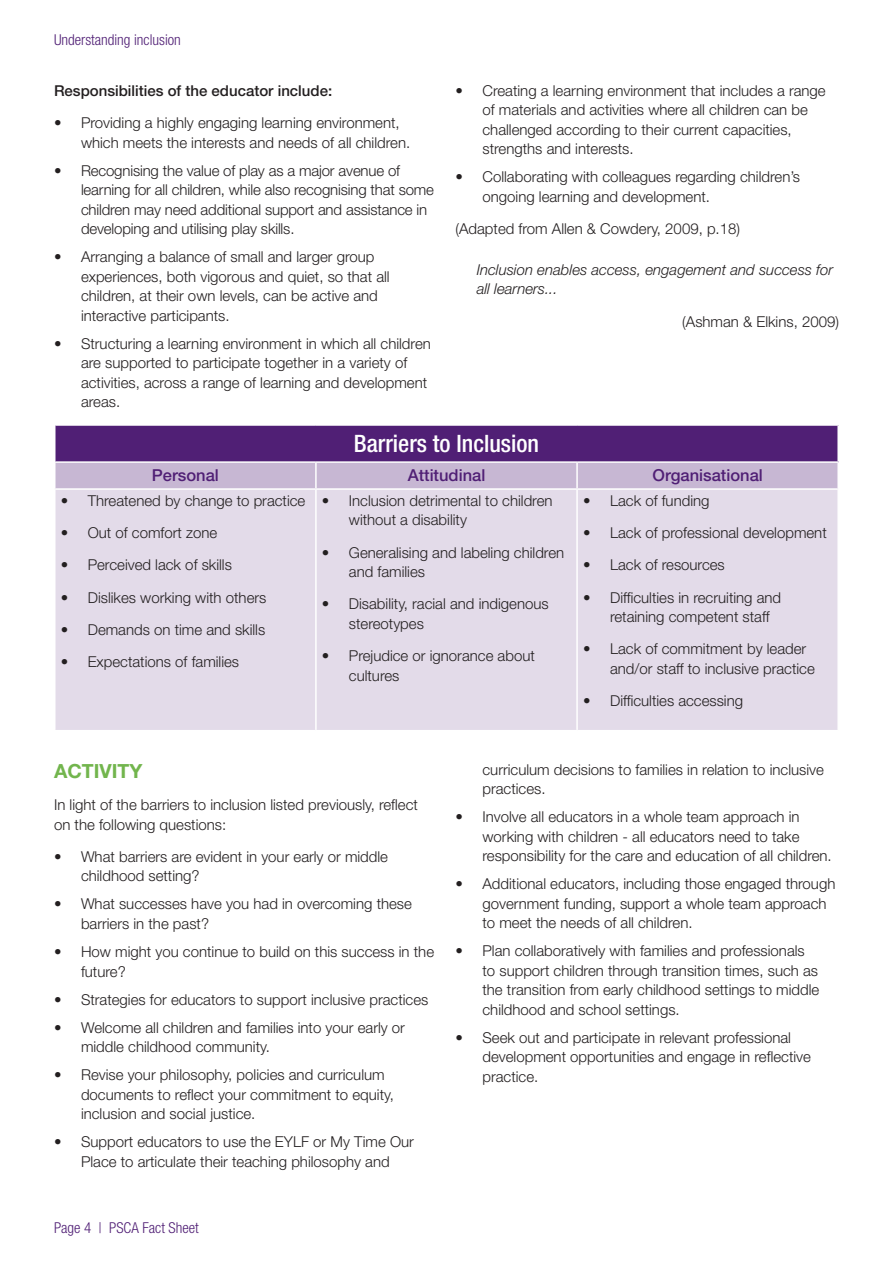
<style>
.page{position:relative;width:893px;height:1263px;background:#fff}
.page>*{position:absolute;margin:0;border:0;box-sizing:border-box;transform-origin:0 0}
.heading_1{font:500 condensed 24px "Helvetica Neue LT Std";color:#fff}
.quest{font:700 19.5px "Helvetica Neue LT Std";color:#72b54d}
.heading2{font:500 16.5px "Helvetica Neue LT Std";color:#501f75}
.bullets{font:300 15px/19.5px "Helvetica Neue LT Std";color:#231f20}
.t1{font:italic 300 15px/19.5px "Helvetica Neue LT Std";color:#231f20}
.t2{font:300 condensed 15px "Helvetica Neue LT Std";color:#501f75}
.t3{font:500 15px "Helvetica Neue LT Std";color:#231f20}
</style>
<div class="page">
<div style="left:55px;top:425px;width:783px;height:37px;background:#501f75"></div>
<div style="left:56px;top:463px;width:781px;height:25px;background:#c7b7d3"></div>
<div style="left:56px;top:490px;width:781px;height:240px;background:#e3dbe9"></div>
<hr style="left:54px;top:424px;width:262px;height:2px;background:#fff">
<hr style="left:54px;top:426px;width:2px;height:35px;background:#fff">
<hr style="left:316px;top:424px;width:261px;height:2px;background:#fff">
<hr style="left:577px;top:424px;width:262px;height:2px;background:#fff">
<hr style="left:837px;top:426px;width:2px;height:35px;background:#fff">
<hr style="left:54px;top:461px;width:262px;height:2px;background:#fff">
<hr style="left:316px;top:461px;width:261px;height:2px;background:#fff">
<hr style="left:315px;top:463px;width:2px;height:25px;background:#fff">
<hr style="left:577px;top:461px;width:262px;height:2px;background:#fff">
<hr style="left:576px;top:463px;width:2px;height:25px;background:#fff">
<hr style="left:315px;top:490px;width:2px;height:240px;background:#fff">
<hr style="left:576px;top:490px;width:2px;height:240px;background:#fff">
<p class="t2" style="left:54px;top:31px;width:128px">Understanding inclusion</p>
<p class="t3" style="left:54px;top:81px;width:280px">Responsibilities of the educator include:</p>
<p class="bullets" style="left:81px;top:113px;width:331px;text-indent:-27px">• Providing a highly engaging learning environment, which meets the interests and needs of all children.</p>
<p class="bullets" style="left:81px;top:160px;width:355px;text-indent:-27px">• Recognising the value of play as a major avenue of learning for all children, while also recognising that some children may need additional support and assistance in developing and utilising play skills.</p>
<p class="bullets" style="left:81px;top:247px;width:310px;text-indent:-27px">• Arranging a balance of small and larger group experiences, both vigorous and quiet, so that all children, at their own levels, can be active and interactive participants.</p>
<p class="bullets" style="left:81px;top:333px;width:351px;text-indent:-27px">• Structuring a learning environment in which all children are supported to participate together in a variety of activities, across a range of learning and development areas.</p>
<p class="bullets" style="left:482px;top:80px;width:345px;text-indent:-27px">• Creating a learning environment that includes a range of materials and activities where all children can be challenged according to their current capacities, strengths and interests.</p>
<p class="bullets" style="left:482px;top:167px;width:319px;text-indent:-27px">• Collaborating with colleagues regarding children’s ongoing learning and development.</p>
<p class="bullets" style="left:455px;top:219px;width:286px">(Adapted from Allen &amp; Cowdery, 2009, p.18)</p>
<p class="t1" style="left:477px;top:259px;width:358px">Inclusion enables access, engagement and success for all learners...</p>
<p class="bullets" style="left:682px;top:311px;width:158px">(Ashman &amp; Elkins, 2009)</p>
<p class="heading_1" style="left:354px;top:429px;width:187px">Barriers to Inclusion</p>
<p class="heading2" style="left:152px;top:466px;width:68px">Personal</p>
<p class="heading2" style="left:408px;top:466px;width:79px">Attitudinal</p>
<p class="heading2" style="left:652px;top:466px;width:112px">Organisational</p>
<p class="bullets" style="left:61px;top:490px;width:246px">• Threatened by change to practice</p>
<p class="bullets" style="left:61px;top:523px;width:158px">• Out of comfort zone</p>
<p class="bullets" style="left:61px;top:555px;width:173px">• Perceived lack of skills</p>
<p class="bullets" style="left:61px;top:587px;width:207px">• Dislikes working with others</p>
<p class="bullets" style="left:61px;top:619px;width:206px">• Demands on time and skills</p>
<p class="bullets" style="left:61px;top:652px;width:180px">• Expectations of families</p>
<p class="bullets" style="left:349px;top:490px;width:205px;text-indent:-27px">• Inclusion detrimental to children without a disability</p>
<p class="bullets" style="left:349px;top:542px;width:217px;text-indent:-27px">• Generalising and labeling children and families</p>
<p class="bullets" style="left:349px;top:594px;width:201px;text-indent:-27px">• Disability, racial and indigenous stereotypes</p>
<p class="bullets" style="left:349px;top:646px;width:187px;text-indent:-27px">• Prejudice or ignorance about cultures</p>
<p class="bullets" style="left:583px;top:490px;width:128px">• Lack of funding</p>
<p class="bullets" style="left:583px;top:523px;width:245px">• Lack of professional development</p>
<p class="bullets" style="left:583px;top:555px;width:143px">• Lack of resources</p>
<p class="bullets" style="left:610px;top:587px;width:173px;text-indent:-27px">• Difficulties in recruiting and retaining competent staff</p>
<p class="bullets" style="left:610px;top:639px;width:206px;text-indent:-27px">• Lack of commitment by leader and/or staff to inclusive practice</p>
<p class="bullets" style="left:583px;top:691px;width:162px">• Difficulties accessing</p>
<p class="quest" style="left:54px;top:759px;width:90px">ACTIVITY</p>
<p class="bullets" style="left:54px;top:795px;width:365px">In light of the barriers to inclusion listed previously, reflect on the following questions:</p>
<p class="bullets" style="left:81px;top:846px;width:309px;text-indent:-27px">• What barriers are evident in your early or middle childhood setting?</p>
<p class="bullets" style="left:81px;top:894px;width:332px;text-indent:-27px">• What successes have you had in overcoming these barriers in the past?</p>
<p class="bullets" style="left:81px;top:941px;width:355px;text-indent:-27px">• How might you continue to build on this success in the future?</p>
<p class="bullets" style="left:54px;top:989px;width:376px">• Strategies for educators to support inclusive practices</p>
<p class="bullets" style="left:81px;top:1017px;width:325px;text-indent:-27px">• Welcome all children and families into your early or middle childhood community.</p>
<p class="bullets" style="left:81px;top:1064px;width:314px;text-indent:-27px">• Revise your philosophy, policies and curriculum documents to reflect your commitment to equity, inclusion and social justice.</p>
<p class="bullets" style="left:54px;top:1131px;width:361px;text-align:center">• Support educators to use the EYLF or My Time Our<br>Place to articulate their teaching philosophy and</p>
<p class="t2" style="left:54px;top:1219px;width:146px">Page 4 | PSCA Fact Sheet</p>
<p class="bullets" style="left:482px;top:759px;width:343px">curriculum decisions to families in relation to inclusive practices.</p>
<p class="bullets" style="left:482px;top:807px;width:351px;text-indent:-27px">• Involve all educators in a whole team approach in working with children - all educators need to take responsibility for the care and education of all children.</p>
<p class="bullets" style="left:482px;top:874px;width:354px;text-indent:-27px">• Additional educators, including those engaged through government funding, support a whole team approach to meet the needs of all children.</p>
<p class="bullets" style="left:482px;top:941px;width:338px;text-indent:-27px">• Plan collaboratively with families and professionals to support children through transition times, such as the transition from early childhood settings to middle childhood and school settings.</p>
<p class="bullets" style="left:482px;top:1027px;width:330px;text-indent:-27px">• Seek out and participate in relevant professional development opportunities and engage in reflective practice.</p>
</div>
